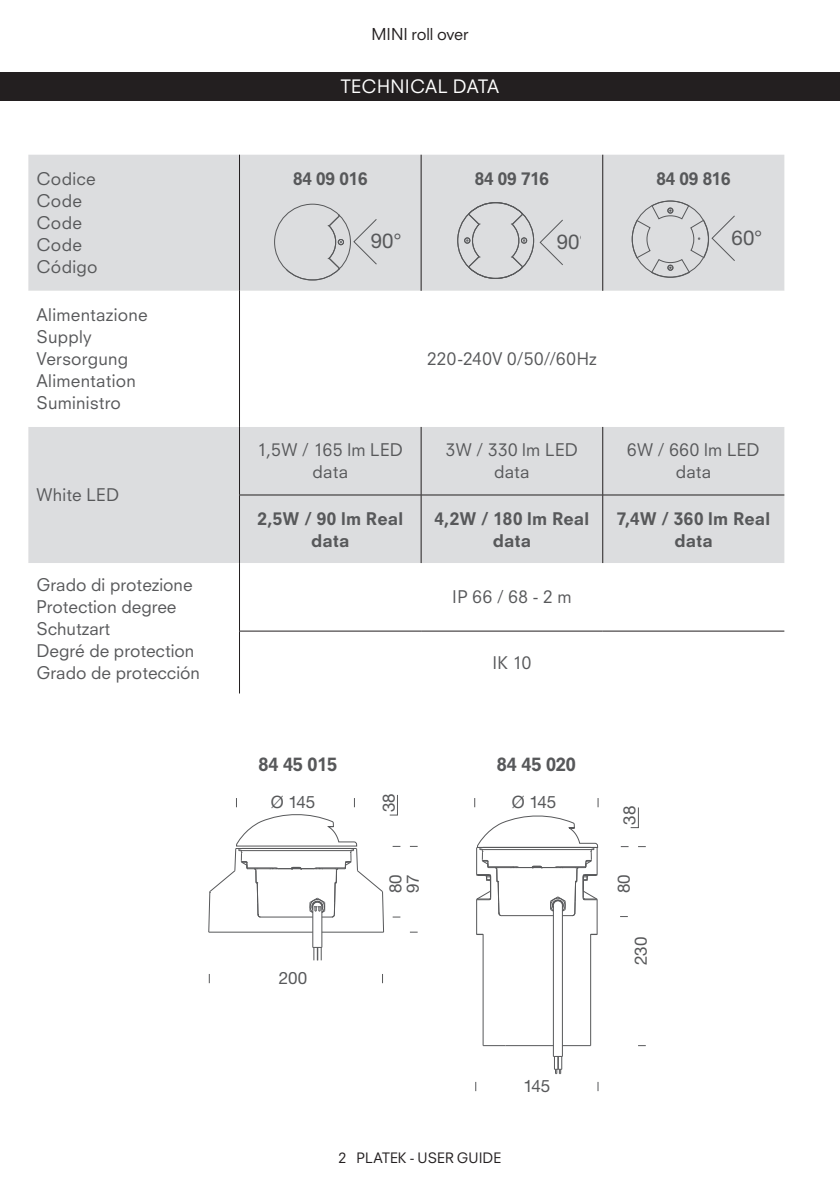
<style>
.page{position:relative;width:840px;height:1191px;background:#fff}
.page>*{position:absolute;margin:0;border:0;box-sizing:border-box;transform-origin:0 0}
.t1{font:20.4px "Helvetica Neue";letter-spacing:-.005em;color:#57585a}
.t2{font:800 18px "Neuzeit SLT Std";letter-spacing:-.01em;color:#57585a}
.t3{font:18px "Neuzeit SLT Std";letter-spacing:.015em;color:#fff}
.t4{font:17px/22px "Neuzeit SLT Std";letter-spacing:.015em;color:#57585a;text-align:center}
.t5{font:800 17px/22px "Neuzeit SLT Std";letter-spacing:.01em;color:#57585a;text-align:center}
.t6{font:17px/17.2px "Helvetica Neue";letter-spacing:-.005em;color:#57585a}
.t7{font:16px "Neuzeit SLT Std";letter-spacing:-.005em;color:#231f20}
.t8{font:14px "Neuzeit SLT Std";letter-spacing:.005em;color:#231f20}
</style>
<div class="page">
<div style="left:28px;top:155px;width:755px;height:136px;background:#dcdddf"></div>
<svg style="left:28px;top:426px;width:755px;height:205px;fill:#dcdddf"></svg>
<hr style="left:239px;top:155px;width:1px;height:136px;background:#231f20">
<hr style="left:420px;top:155px;width:1px;height:136px;background:#231f20">
<hr style="left:239px;top:291px;width:1px;height:136px;background:#231f20">
<hr style="left:239px;top:427px;width:1px;height:68px;background:#231f20">
<hr style="left:239px;top:495px;width:1px;height:68px;background:#231f20">
<hr style="left:239px;top:494px;width:182px;height:1px;background:#231f20">
<hr style="left:421px;top:494px;width:181px;height:1px;background:#231f20">
<hr style="left:602px;top:494px;width:181px;height:1px;background:#231f20">
<hr style="left:239px;top:563px;width:1px;height:68px;background:#231f20">
<hr style="left:239px;top:631px;width:1px;height:62px;background:#231f20">
<hr style="left:239px;top:631px;width:182px;height:1px;background:#231f20">
<hr style="left:421px;top:631px;width:181px;height:1px;background:#231f20">
<hr style="left:602px;top:631px;width:181px;height:1px;background:#231f20">
<hr style="left:420px;top:427px;width:1px;height:68px;background:#231f20">
<hr style="left:420px;top:495px;width:1px;height:68px;background:#231f20">
<hr style="left:602px;top:427px;width:1px;height:68px;background:#231f20">
<hr style="left:602px;top:495px;width:1px;height:68px;background:#231f20">
<hr style="left:602px;top:155px;width:1px;height:136px;background:#231f20">
<div style="left:0;top:72px;width:839px;height:28px;background:#231f20"></div>
<hr style="left:321px;top:906px;width:1px;height:41px;background:#57585a">
<hr style="left:312px;top:906px;width:1px;height:41px;background:#57585a">
<svg style="left:312px;top:947px;width:10px;height:13px"></svg>
<hr style="left:561px;top:905px;width:1px;height:151px;background:#57585a">
<hr style="left:552px;top:905px;width:1px;height:151px;background:#57585a">
<svg style="left:553px;top:1056px;width:9px;height:18px"></svg>
<hr style="left:590px;top:934px;width:1px;height:111px;background:#57585a">
<hr style="left:482px;top:934px;width:1px;height:111px;background:#57585a">
<hr style="left:505px;top:1045px;width:48px;height:1px;background:#57585a">
<svg style="left:562px;top:1045px;width:28px;height:1px"></svg>
<svg style="left:483px;top:1045px;width:22px;height:1px"></svg>
<hr style="left:476px;top:899px;width:1px;height:35px;background:#57585a">
<svg style="left:476px;top:933px;width:7px;height:2px"></svg>
<hr style="left:596px;top:899px;width:1px;height:35px;background:#57585a">
<svg style="left:590px;top:933px;width:7px;height:2px"></svg>
<svg style="left:476px;top:815px;width:122px;height:101px"></svg>
<svg style="left:208px;top:794px;width:192px;height:139px"></svg>
<svg style="left:630px;top:808px;width:8px;height:20px"></svg>
<div style="left:337px;top:239px;width:7px;height:6px;border:1px solid #57585a;border-radius:50%"></div>
<svg style="left:285px;top:214px;width:57px;height:69px"></svg>
<svg style="left:352px;top:218px;width:25px;height:47px"></svg>
<div style="left:520px;top:237px;width:7px;height:6px;border:1px solid #57585a;border-radius:50%"></div>
<svg style="left:538px;top:219px;width:25px;height:47px"></svg>
<svg style="left:464px;top:199px;width:61px;height:83px"></svg>
<svg style="left:631px;top:200px;width:104px;height:78px"></svg>
<p class="t4" style="left:36px;top:168px;width:61px;text-align:left">Codice<br>Code</p>
<p class="t4" style="left:36px;top:212px;width:47px">Code</p>
<p class="t4" style="left:36px;top:234px;width:47px">Code</p>
<p class="t4" style="left:36px;top:256px;width:63px">Código</p>
<p class="t4" style="left:36px;top:304px;width:113px;text-align:left">Alimentazione<br>Supply</p>
<p class="t4" style="left:36px;top:348px;width:93px">Versorgung</p>
<p class="t4" style="left:36px;top:370px;width:101px">Alimentation</p>
<p class="t4" style="left:36px;top:392px;width:86px">Suministro</p>
<p class="t4" style="left:36px;top:484px;width:84px">White LED</p>
<p class="t4" style="left:36px;top:573px;width:157px">Grado di protezione</p>
<p class="t4" style="left:36px;top:595px;width:141px">Protection degree</p>
<p class="t4" style="left:36px;top:617px;width:75px">Schutzart</p>
<p class="t4" style="left:36px;top:639px;width:159px">Degré de protection</p>
<p class="t4" style="left:36px;top:661px;width:165px">Grado de protección</p>
<p class="t7" style="left:371px;top:25px;width:99px">MINI roll over</p>
<p class="t3" style="left:340px;top:75px;width:160px">TECHNICAL DATA</p>
<p class="t5" style="left:293px;top:168px;width:76px">84 09 016</p>
<p class="t5" style="left:474px;top:168px;width:76px">84 09 716</p>
<p class="t5" style="left:656px;top:168px;width:76px">84 09 816</p>
<p class="t1" style="left:524px;top:200px;width:24px;rotate:-90deg">38</p>
<p class="t1" style="left:459px;top:174px;width:34px">145</p>
<p class="t1" style="left:706px;top:203px;width:24px;rotate:-90deg">38</p>
<p class="t1" style="left:641px;top:177px;width:34px">145</p>
<p class="t1" style="left:556px;top:229px;width:32px">90°</p>
<p class="t1" style="left:731px;top:226px;width:32px">60°</p>
<p class="t1" style="left:370px;top:229px;width:32px">90°</p>
<p class="t1" style="left:735px;top:262px;width:24px;rotate:-90deg">80</p>
<p class="t1" style="left:553px;top:259px;width:24px;rotate:-90deg">80</p>
<p class="t4" style="left:427px;top:348px;width:171px">220-240V 0/50//60Hz</p>
<p class="t4" style="left:257px;top:439px;width:147px">1,5W / 165 lm LED data</p>
<p class="t4" style="left:445px;top:439px;width:133px">3W / 330 lm LED data</p>
<p class="t4" style="left:627px;top:439px;width:134px">6W / 660 lm LED data</p>
<p class="t5" style="left:257px;top:507px;width:147px">2,5W / 90 lm Real data</p>
<p class="t5" style="left:434px;top:507px;width:156px">4,2W / 180 lm Real data</p>
<p class="t5" style="left:616px;top:507px;width:155px">7,4W / 360 lm Real data</p>
<p class="t4" style="left:452px;top:586px;width:121px">IP 66 / 68 - 2 m</p>
<p class="t4" style="left:492px;top:651px;width:40px">IK 10</p>
<p class="t2" style="left:258px;top:753px;width:80px">84 45 015</p>
<p class="t2" style="left:496px;top:753px;width:80px">84 45 020</p>
<p class="t6" style="left:270px;top:793px;width:46px">Ø 145</p>
<p class="t6" style="left:279px;top:969px;width:30px">200</p>
<p class="t6" style="left:379px;top:812px;width:20px;rotate:-90deg">38</p>
<p class="t6" style="left:386px;top:893px;width:20px;rotate:-90deg">80<br>97</p>
<p class="t6" style="left:511px;top:793px;width:46px">Ø 145</p>
<p class="t8" style="left:338px;top:1149px;width:164px">2 PLATEK - USER GUIDE</p>
<p class="t6" style="left:523px;top:1077px;width:28px">145</p>
<p class="t6" style="left:620px;top:824px;width:20px;rotate:-90deg">38</p>
<p class="t6" style="left:614px;top:893px;width:20px;rotate:-90deg">80</p>
<p class="t6" style="left:631px;top:965px;width:29px;rotate:-90deg">230</p>
</div>
